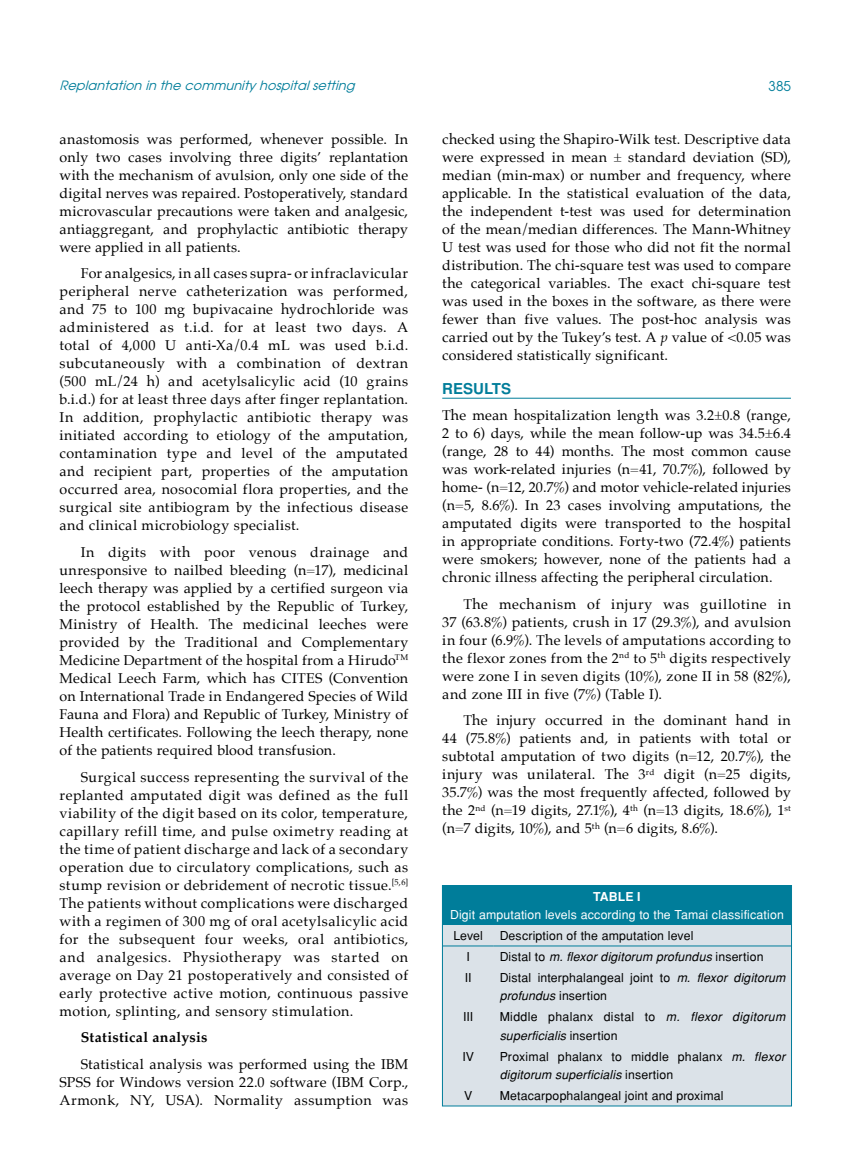
<style>
.page{position:relative;width:859px;height:1170px;background:#fff}
.page>*{position:absolute;margin:0;border:0;box-sizing:border-box;transform-origin:0 0}
.t1{font:700 15px "Helvetica Tr";letter-spacing:.005em;color:#007d9a}
.t2{font:14.25px/18px "Palatino";letter-spacing:.02em;color:#000;text-align:justify}
.t3{font:700 14.25px "Palatino";letter-spacing:.025em;color:#000}
.t4{font:13.5px "Avant Garde Tr";color:#007d9a}
.t5{font:italic 12.75px "Avant Garde Tr";color:#007d9a}
.t6{font:12.3px "Helvetica Normal Tr";letter-spacing:.015em;color:#000}
.t7{font:italic 12.3px "Helvetica Tr";letter-spacing:.01em;color:#000}
.t8{font:12.3px "Helvetica Normal Tr";letter-spacing:.01em;color:#fff}
.t9{font:700 12.3px "Helvetica Tr";color:#fff}
.s1{font-style:italic}
.s2{font-family:"Helvetica Normal Tr";font-style:normal}
.s3{font-family:"Helvetica Tr";font-style:italic}
</style>
<div class="page">
<hr style="left:442px;top:398px;width:349px;height:1px;background:#007d9a">
<div style="left:442px;top:885px;width:349px;height:220px;background:#dbe2e8"></div>
<div style="left:443px;top:885px;width:348px;height:39px;background:#007d9a"></div>
<hr style="left:443px;top:945px;width:51px;height:1px;background:#007d9a">
<hr style="left:494px;top:945px;width:297px;height:1px;background:#007d9a">
<div style="left:442px;top:885px;width:350px;height:221px;border:1px solid #007d9a"></div>
<p class="t5" style="left:60px;top:78px;width:301px">Replantation in the communityhospitalsetting</p>
<p class="t4" style="left:768px;top:77px;width:24px">385</p>
<p class="t2" style="left:60px;top:130px;width:350px">anastomosis was performed, whenever possible. In only two cases involving three digits’ replantation with the mechanism of avulsion, only one side of the digital nerves was repaired. Postoperatively, standard microvascular precautions were taken and analgesic, antiaggregant, and prophylactic antibiotic therapy were applied in all patients.</p>
<p class="t2" style="left:60px;top:264px;width:350px;text-indent:21px">For analgesics, in all cases supra- or infraclavicular peripheral nerve catheterization was performed, and 75 to 100 mg bupivacaine hydrochloride was administered as t.i.d. for at least two days. A total of 4,000 U anti-Xa/0.4 mL was used b.i.d. subcutaneously with a combination of dextran (500 mL/24 h) and acetylsalicylic acid (10 grains b.i.d.) for at least three days after finger replantation.<br>In addition, prophylactic antibiotic therapy was initiated according to etiology of the amputation, contamination type and level of the amputated and recipient part, properties of the amputation occurred area, nosocomial flora properties, and the surgical site antibiogram by the infectious disease and clinical microbiology specialist.</p>
<p class="t2" style="left:60px;top:543px;width:350px;text-indent:21px">In digits with poor venous drainage and unresponsive to nailbed bleeding (n=17), medicinal leech therapy was applied by a certified surgeon via the protocol established by the Republic of Turkey, Ministry of Health. The medicinal leeches were provided by the Traditional and Complementary Medicine Department of the hospital from a Hirudo<sup>TM </sup>Medical Leech Farm, which has CITES (Convention on International Trade in Endangered Species of Wild Fauna and Flora) and Republic of Turkey, Ministry of Health certificates. Following the leech therapy, none of the patients required blood transfusion.</p>
<p class="t2" style="left:60px;top:767px;width:350px;text-indent:21px">Surgical success representing the survival of the replanted amputated digit was defined as the full viability of the digit based on its color, temperature, capillary refill time, and pulse oximetry reading at the time of patient discharge and lack of a secondary operation due to circulatory complications, such as stump revision or debridement of necrotic tissue.<sup>[5,6] </sup>The patients without complications were discharged with a regimen of 300 mg of oral acetylsalicylic acid for the subsequent four weeks, oral antibiotics, and analgesics. Physiotherapy was started on average on Day 21 postoperatively and consisted of early protective active motion, continuous passive motion, splinting, and sensory stimulation.</p>
<p class="t3" style="left:81px;top:1025px;width:128px">Statistical analysis</p>
<p class="t2" style="left:60px;top:1054px;width:350px;text-indent:21px">Statistical analysis was performed using the IBM SPSS for Windows version 22.0 software (IBM Corp., Armonk, NY, USA). Normality assumption was</p>
<p class="t2" style="left:442px;top:130px;width:350px">checked using the Shapiro-Wilk test. Descriptive data were expressed in mean ± standard deviation (SD), median (min-max) or number and frequency, where applicable. In the statistical evaluation of the data, the independent t-test was used for determination of the mean/median differences. The Mann-Whitney U test was used for those who did not fit the normal distribution. The chi-square test was used to compare the categorical variables. The exact chi-square test was used in the boxes in the software, as there were fewer than five values. The post-hoc analysis was carried out by the Tukey’s test. A <span class="s1">p</span> value of &lt;0.05 was considered statistically significant.</p>
<p class="t1" style="left:442px;top:379px;width:71px">RESULTS</p>
<p class="t2" style="left:442px;top:406px;width:350px">The mean hospitalization length was 3.2±0.8 (range, 2 to 6) days, while the mean follow-up was 34.5±6.4 (range, 28 to 44) months. The most common cause was work-related injuries (n=41, 70.7%), followed by home- (n=12, 20.7%) and motor vehicle-related injuries (n=5, 8.6%). In 23 cases involving amputations, the amputated digits were transported to the hospital in appropriate conditions. Forty-two (72.4%) patients were smokers; however, none of the patients had a chronic illness affecting the peripheral circulation.</p>
<p class="t2" style="left:442px;top:594px;width:350px;text-indent:21px">The mechanism of injury was guillotine in 37 (63.8%) patients, crush in 17 (29.3%), and avulsion in four (6.9%). The levels of amputations according to the flexor zones from the 2<sup>nd</sup> to 5<sup>th</sup> digits respectively were zone I in seven digits (10%), zone II in 58 (82%), and zone III in five (7%) (Table I).</p>
<p class="t2" style="left:442px;top:711px;width:350px;text-indent:21px">The injury occurred in the dominant hand in 44 (75.8%) patients and, in patients with total or subtotal amputation of two digits (n=12, 20.7%), the injury was unilateral. The 3<sup>rd</sup> digit (n=25 digits, 35.7%) was the most frequently affected, followed by the 2<sup>nd</sup> (n=19 digits, 27.1%), 4<sup>th</sup> (n=13 digits, 18.6%), 1<sup>st </sup>(n=7 digits, 10%), and 5<sup>th</sup> (n=6 digits, 8.6%).</p>
<p class="t9" style="left:593px;top:888px;width:49px">Table I</p>
<p class="t8" style="left:450px;top:907px;width:335px">Digit amputation levels according to the Tamai classification</p>
<p class="t6" style="left:453px;top:928px;width:31px">Level</p>
<p class="t6" style="left:500px;top:928px;width:195px">Description of the amputation level</p>
<p class="t6" style="left:466px;top:949px;width:5px">I</p>
<p class="t7" style="left:500px;top:949px;width:265px"><span class="s2">Distal to</span> m. flexor digitorum profundus <span class="s2">insertion</span></p>
<p class="t6" style="left:465px;top:970px;width:8px">II</p>
<p class="t6" style="left:500px;top:970px;width:287px">Distal interphalangeal joint to <span class="s3">m. flexor digitorum</span></p>
<p class="t7" style="left:500px;top:988px;width:109px">profundus <span class="s2">insertion</span></p>
<p class="t6" style="left:463px;top:1009px;width:12px">III</p>
<p class="t6" style="left:500px;top:1009px;width:287px">Middle phalanx distal to <span class="s3">m. flexor digitorum</span></p>
<p class="t7" style="left:500px;top:1027px;width:120px">superficialis <span class="s2">insertion</span></p>
<p class="t6" style="left:462px;top:1048px;width:13px">IV</p>
<p class="t6" style="left:500px;top:1048px;width:287px">Proximal phalanx to middle phalanx <span class="s3">m. flexor</span></p>
<p class="t7" style="left:500px;top:1067px;width:175px">digitorum superficialis <span class="s2">insertion</span></p>
<p class="t6" style="left:464px;top:1087px;width:10px">V</p>
<p class="t6" style="left:500px;top:1087px;width:225px">Metacarpophalangeal joint and proximal</p>
</div>
